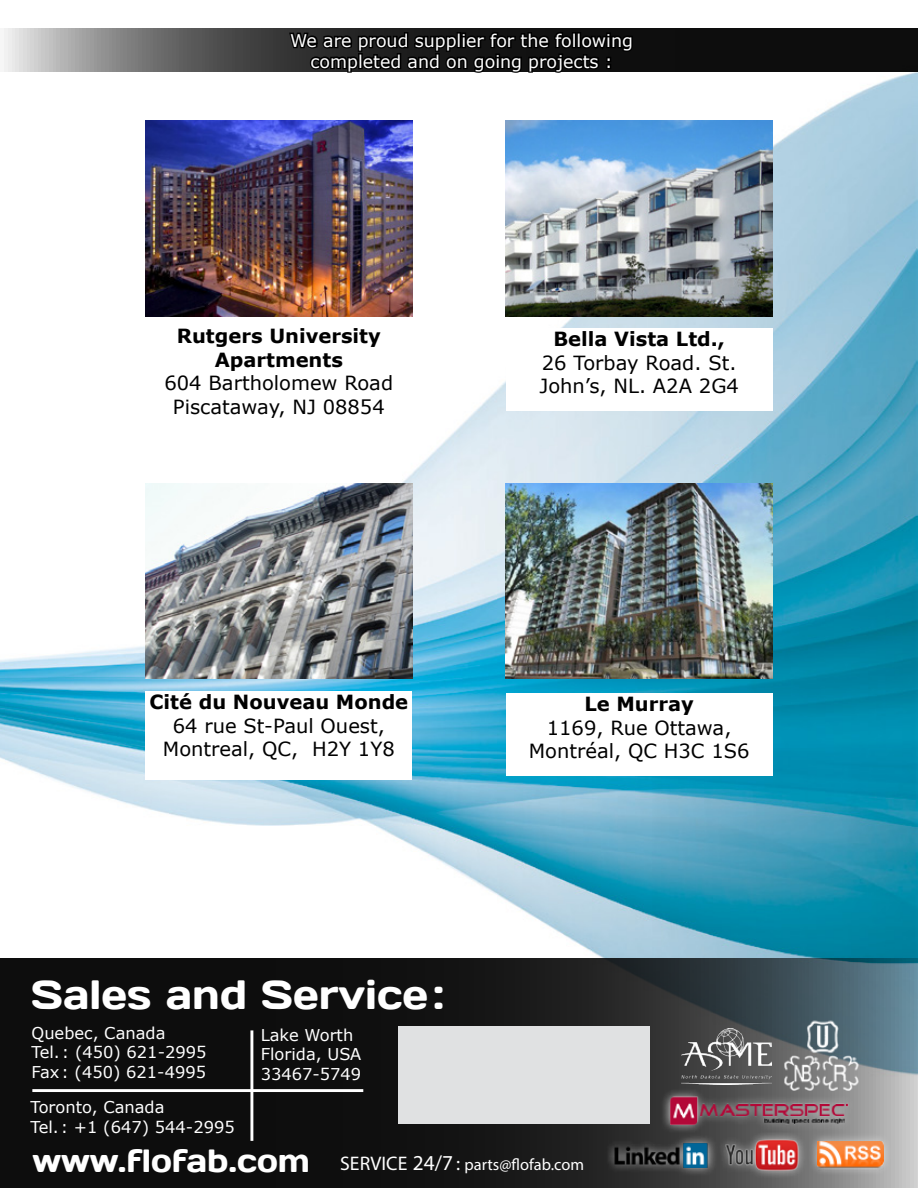
<style>
.page{position:relative;width:918px;height:1188px;background:#fff}
.page>*{position:absolute;margin:0;border:0;box-sizing:border-box;transform-origin:0 0}
.t1{font:40.8px "Days";color:#fff}
.t2{font:19.5px/23.4px "Verdana";color:#000;text-align:center}
.t3{font:700 19.5px/23.4px "Verdana";color:#000;text-align:center}
.t4{font:17.4px/21px "Verdana";color:#fff;text-align:center}
.t5{font:16.35px/19.5px "Verdana";color:#fff}
.t6{font:16.35px "Myriad Pro";color:#fff}
.s1{font-family:"Days";font-size:31.95px}
.s2{font-size:19.65px}
.s3{font-size:21.3px}
</style>
<div class="page">
<img style="left:0;top:72px;width:918px;height:886px">
<svg style="left:4px;top:28px;width:914px;height:44px;background:#464646"></svg>
<svg style="left:287px;top:28px;width:348px;height:47px;background:#1d1d1d"></svg>
<svg style="left:0;top:958px;width:918px;height:230px;background:#202324"></svg>
<div style="left:32px;top:1089px;width:331px;height:3px;border:1px solid #fff"></div>
<div style="left:250px;top:1030px;width:3px;height:111px;border:1px solid #fff"></div>
<div style="left:605px;top:1134px;width:112px;height:43px;background:#fff;opacity:.75"></div>
<img style="left:614px;top:1144px;width:94px;height:23px">
<div style="left:808px;top:1132px;width:85px;height:44px;background:#fff;opacity:.75"></div>
<img style="left:818px;top:1142px;width:65px;height:28px">
<div style="left:717px;top:1131px;width:90px;height:48px;background:#fff;opacity:.75"></div>
<img style="left:723px;top:1139px;width:78px;height:33px">
<div style="left:398px;top:1026px;width:251px;height:98px;background:#e0e1e2"></div>
<div style="left:660px;top:1088px;width:197px;height:46px;background:#fff;opacity:.75"></div>
<img style="left:669px;top:1096px;width:180px;height:30px">
<img style="left:783px;top:1053px;width:78px;height:40px">
<img style="left:806px;top:1016px;width:33px;height:39px">
<img style="left:681px;top:1029px;width:90px;height:56px">
<img style="left:506px;top:121px;width:267px;height:195px">
<img style="left:145px;top:121px;width:267px;height:195px">
<img style="left:145px;top:483px;width:267px;height:196px">
<img style="left:506px;top:483px;width:267px;height:196px">
<div style="left:145px;top:326px;width:267px;height:85px;background:#fff"></div>
<div style="left:145px;top:691px;width:267px;height:89px;background:#fff"></div>
<div style="left:506px;top:329px;width:267px;height:82px;background:#fff"></div>
<div style="left:506px;top:693px;width:267px;height:83px;background:#fff"></div>
<p class="t4" style="left:290px;top:30px;width:344px">We are proud supplier for the following completed and on going projects :</p>
<p class="t3" style="left:177px;top:324px;width:206px">Rutgers University<br>Apartments</p>
<p class="t2" style="left:165px;top:371px;width:230px">604 Bartholomew Road<br>Piscataway, NJ 08854</p>
<p class="t3" style="left:149px;top:690px;width:260px">Cité du Nouveau Monde</p>
<p class="t2" style="left:163px;top:714px;width:233px">64 rue St-Paul Ouest,<br>Montreal, QC, H2Y 1Y8</p>
<p class="t3" style="left:553px;top:327px;width:173px">Bella Vista Ltd.,</p>
<p class="t2" style="left:540px;top:351px;width:201px;text-align:left">26 Torbay Road. St.<br>John’s, NL. A2A 2G4</p>
<p class="t3" style="left:584px;top:692px;width:111px">Le Murray</p>
<p class="t2" style="left:529px;top:716px;width:222px">1169, Rue Ottawa,<br>Montréal, QC H3C 1S6</p>
<h1 class="t1" style="left:31px;top:968px;width:414px">Sales and Service:</h1>
<p class="t5" style="left:32px;top:1023px;width:176px">Quebec, Canada<br>Tel. : (450) 621-2995<br>Fax: (450) 621-4995</p>
<p class="t5" style="left:261px;top:1025px;width:102px">Lake Worth<br>Florida, USA<br>33467-5749</p>
<p class="t5" style="left:30px;top:1098px;width:206px">Toronto, Canada<br>Tel. : +1 (647) 544-2995</p>
<p class="t6" style="left:32px;top:1154px;width:553px"><span class="s1">www.flofab.com</span> <span class="s2">SERVICE</span> <span class="s3">24/7</span> <span class="s2">:</span> parts@flofab.com</p>
</div>
